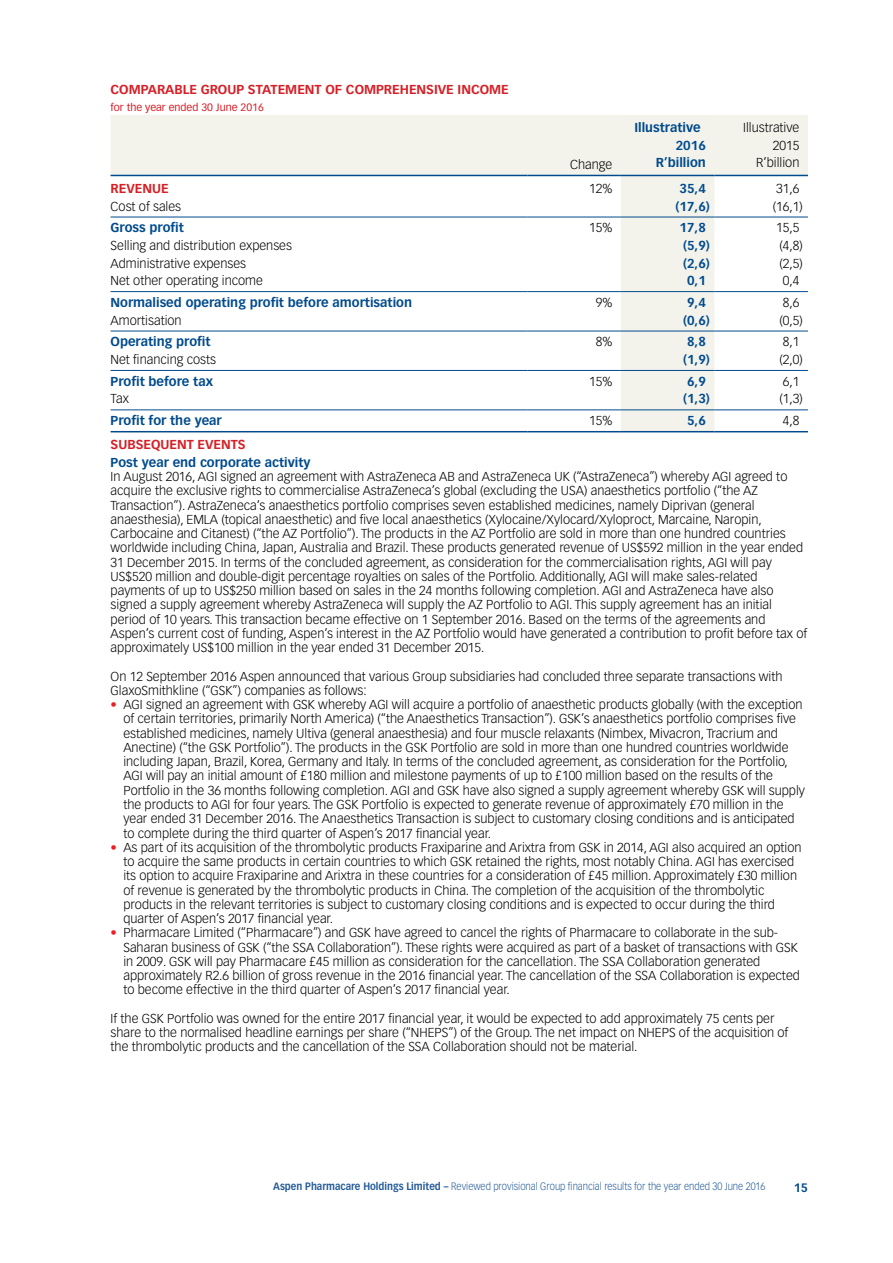
<style>
.page{position:relative;width:893px;height:1263px;background:#fff}
.page>*{position:absolute;margin:0;border:0;box-sizing:border-box;transform-origin:0 0}
.t1{font:300 12.75px/14.2px "Vectora LT Std";color:#000}
.t2{font:700 12.75px "Vectora LT Std";color:#004b8d}
.t3{font:700 12.75px "Vectora LT Std";color:#d61f26}
.t4{font:700 12px "Vectora LT Std";color:#004b8d}
.t5{font:300 10.5px "Vectora LT Std";color:#245b99;scale:.9 1}
.t6{font:10.5px "Vectora LT Std";color:#d61f26}
.s1{font-family:"Helvetica Neue LT Std";font-weight:500;color:#ed1d24}
.s2{font-weight:700}
</style>
<div class="page">
<svg style="left:111px;top:115px;width:697px;height:316px"></svg>
<div style="left:621px;top:115px;width:93px;height:60px;background:#f3f2eb"></div>
<hr style="left:111px;top:175px;width:416px;height:1px;background:#004b8d">
<hr style="left:527px;top:175px;width:94px;height:1px;background:#004b8d">
<hr style="left:621px;top:175px;width:93px;height:1px;background:#004b8d">
<hr style="left:714px;top:175px;width:94px;height:1px;background:#004b8d">
<hr style="left:111px;top:217px;width:416px;height:1px;background:#004b8d">
<hr style="left:527px;top:217px;width:94px;height:1px;background:#004b8d">
<hr style="left:621px;top:217px;width:93px;height:1px;background:#004b8d">
<hr style="left:714px;top:217px;width:94px;height:1px;background:#004b8d">
<hr style="left:111px;top:291px;width:416px;height:1px;background:#004b8d">
<hr style="left:527px;top:291px;width:94px;height:1px;background:#004b8d">
<hr style="left:621px;top:291px;width:93px;height:1px;background:#004b8d">
<hr style="left:714px;top:291px;width:94px;height:1px;background:#004b8d">
<hr style="left:111px;top:331px;width:416px;height:1px;background:#004b8d">
<hr style="left:527px;top:331px;width:94px;height:1px;background:#004b8d">
<hr style="left:621px;top:331px;width:93px;height:1px;background:#004b8d">
<hr style="left:714px;top:331px;width:94px;height:1px;background:#004b8d">
<hr style="left:111px;top:370px;width:416px;height:1px;background:#004b8d">
<hr style="left:527px;top:370px;width:94px;height:1px;background:#004b8d">
<hr style="left:621px;top:370px;width:93px;height:1px;background:#004b8d">
<hr style="left:714px;top:370px;width:94px;height:1px;background:#004b8d">
<hr style="left:111px;top:409px;width:416px;height:1px;background:#004b8d">
<hr style="left:527px;top:409px;width:94px;height:1px;background:#004b8d">
<hr style="left:621px;top:409px;width:93px;height:1px;background:#004b8d">
<hr style="left:714px;top:409px;width:94px;height:1px;background:#004b8d">
<hr style="left:111px;top:431px;width:416px;height:1px;background:#004b8d">
<hr style="left:527px;top:431px;width:94px;height:1px;background:#004b8d">
<hr style="left:621px;top:431px;width:93px;height:1px;background:#004b8d">
<hr style="left:714px;top:431px;width:94px;height:1px;background:#004b8d">
<p class="t3" style="left:111px;top:82px;width:400px">COMPARABLE GROUP STATEMENT OF COMPREHENSIVE INCOME</p>
<p class="t6" style="left:111px;top:101px;width:155px">for the year ended 30 June 2016</p>
<p class="t1" style="left:570px;top:158px;width:44px">Change</p>
<p class="t2" style="left:634px;top:120px;width:68px">Illustrative</p>
<p class="t2" style="left:676px;top:137px;width:32px">2016</p>
<p class="t2" style="left:656px;top:155px;width:52px">R’billion</p>
<p class="t1" style="left:743px;top:119px;width:58px;line-height:17.2px;text-align:right">Illustrative<br>2015<br>R’billion</p>
<p class="t3" style="left:111px;top:181px;width:60px">REVENUE</p>
<p class="t1" style="left:589px;top:182px;width:25px">12%</p>
<p class="t2" style="left:679px;top:181px;width:28px">35,4</p>
<p class="t1" style="left:776px;top:182px;width:25px">31,6</p>
<p class="t1" style="left:111px;top:199px;width:72px">Cost of sales</p>
<p class="t2" style="left:675px;top:198px;width:36px">(17,6)</p>
<p class="t1" style="left:773px;top:199px;width:31px">(16,1)</p>
<p class="t2" style="left:111px;top:220px;width:75px">Gross profit</p>
<p class="t1" style="left:589px;top:221px;width:25px">15%</p>
<p class="t2" style="left:679px;top:220px;width:28px">17,8</p>
<p class="t1" style="left:776px;top:221px;width:25px">15,5</p>
<p class="t1" style="left:111px;top:239px;width:183px">Selling and distribution expenses</p>
<p class="t2" style="left:683px;top:238px;width:28px">(5,9)</p>
<p class="t1" style="left:780px;top:239px;width:25px">(4,8)</p>
<p class="t1" style="left:111px;top:256px;width:137px">Administrative expenses</p>
<p class="t2" style="left:683px;top:255px;width:28px">(2,6)</p>
<p class="t1" style="left:780px;top:256px;width:25px">(2,5)</p>
<p class="t1" style="left:111px;top:274px;width:154px">Net other operating income</p>
<p class="t2" style="left:687px;top:273px;width:20px">0,1</p>
<p class="t1" style="left:783px;top:274px;width:18px">0,4</p>
<p class="t2" style="left:111px;top:295px;width:303px">Normalised operating profit before amortisation</p>
<p class="t1" style="left:596px;top:296px;width:18px">9%</p>
<p class="t2" style="left:687px;top:295px;width:20px">9,4</p>
<p class="t1" style="left:783px;top:296px;width:18px">8,6</p>
<p class="t1" style="left:111px;top:313px;width:73px">Amortisation</p>
<p class="t2" style="left:683px;top:312px;width:28px">(0,6)</p>
<p class="t1" style="left:780px;top:313px;width:25px">(0,5)</p>
<p class="t2" style="left:111px;top:334px;width:102px">Operating profit</p>
<p class="t1" style="left:596px;top:335px;width:18px">8%</p>
<p class="t2" style="left:687px;top:334px;width:20px">8,8</p>
<p class="t1" style="left:783px;top:335px;width:18px">8,1</p>
<p class="t1" style="left:111px;top:353px;width:107px">Net financing costs</p>
<p class="t2" style="left:683px;top:352px;width:28px">(1,9)</p>
<p class="t1" style="left:780px;top:353px;width:25px">(2,0)</p>
<p class="t2" style="left:111px;top:374px;width:104px">Profit before tax</p>
<p class="t1" style="left:589px;top:374px;width:25px">15%</p>
<p class="t2" style="left:687px;top:374px;width:20px">6,9</p>
<p class="t1" style="left:783px;top:374px;width:18px">6,1</p>
<p class="t1" style="left:111px;top:392px;width:20px">Tax</p>
<p class="t2" style="left:683px;top:391px;width:28px">(1,3)</p>
<p class="t1" style="left:780px;top:392px;width:25px">(1,3)</p>
<p class="t2" style="left:111px;top:413px;width:113px">Profit for the year</p>
<p class="t1" style="left:589px;top:414px;width:25px">15%</p>
<p class="t2" style="left:687px;top:413px;width:20px">5,6</p>
<p class="t1" style="left:783px;top:414px;width:18px">4,8</p>
<p class="t3" style="left:111px;top:437px;width:137px">SUBSEQUENT EVENTS</p>
<p class="t2" style="left:111px;top:455px;width:201px">Post year end corporate activity</p>
<p class="t1" style="left:111px;top:470px;width:698px">In August 2016, AGI signed an agreement with AstraZeneca AB and AstraZeneca UK (“AstraZeneca”) whereby AGI agreed to acquire the exclusive rights to commercialise AstraZeneca’s global (excluding the USA) anaesthetics portfolio (“the AZ Transaction”). AstraZeneca’s anaesthetics portfolio comprises seven established medicines, namely Diprivan (general anaesthesia), EMLA (topical anaesthetic) and five local anaesthetics (Xylocaine/Xylocard/Xyloproct, Marcaine, Naropin, Carbocaine and Citanest) (“the AZ Portfolio”). The products in the AZ Portfolio are sold in more than one hundred countries worldwide including China, Japan, Australia and Brazil. These products generated revenue of US$592 million in the year ended 31 December 2015. In terms of the concluded agreement, as consideration for the commercialisation rights, AGI will pay US$520 million and double-digit percentage royalties on sales of the Portfolio. Additionally, AGI will make sales-related payments of up to US$250 million based on sales in the 24 months following completion. AGI and AstraZeneca have also signed a supply agreement whereby AstraZeneca will supply the AZ Portfolio to AGI. This supply agreement has an initial period of 10 years. This transaction became effective on 1 September 2016. Based on the terms of the agreements and Aspen’s current cost of funding, Aspen’s interest in the AZ Portfolio would have generated a contribution to profit before tax of approximately US$100 million in the year ended 31 December 2015.</p>
<p class="t1" style="left:111px;top:669px;width:673px">On 12 September 2016 Aspen announced that various Group subsidiaries had concluded three separate transactions with<br>GlaxoSmithkline (“GSK”) companies as follows:</p>
<p class="t1" style="left:123px;top:698px;width:683px;text-indent:-13px"><span class="s1">•</span> AGI signed an agreement with GSK whereby AGI will acquire a portfolio of anaesthetic products globally (with the exception of certain territories, primarily North America) (“the Anaesthetics Transaction”). GSK’s anaesthetics portfolio comprises five established medicines, namely Ultiva (general anaesthesia) and four muscle relaxants (Nimbex, Mivacron, Tracrium and Anectine) (“the GSK Portfolio”). The products in the GSK Portfolio are sold in more than one hundred countries worldwide including Japan, Brazil, Korea, Germany and Italy. In terms of the concluded agreement, as consideration for the Portfolio, AGI will pay an initial amount of £180 million and milestone payments of up to £100 million based on the results of the Portfolio in the 36 months following completion. AGI and GSK have also signed a supply agreement whereby GSK will supply the products to AGI for four years. The GSK Portfolio is expected to generate revenue of approximately £70 million in the year ended 31 December 2016. The Anaesthetics Transaction is subject to customary closing conditions and is anticipated to complete during the third quarter of Aspen’s 2017 financial year.</p>
<p class="t1" style="left:123px;top:840px;width:680px;text-indent:-13px"><span class="s1">•</span> As part of its acquisition of the thrombolytic products Fraxiparine and Arixtra from GSK in 2014, AGI also acquired an option to acquire the same products in certain countries to which GSK retained the rights, most notably China. AGI has exercised its option to acquire Fraxiparine and Arixtra in these countries for a consideration of £45 million. Approximately £30 million of revenue is generated by the thrombolytic products in China. The completion of the acquisition of the thrombolytic products in the relevant territories is subject to customary closing conditions and is expected to occur during the third quarter of Aspen’s 2017 financial year.</p>
<p class="t1" style="left:123px;top:926px;width:678px;text-indent:-13px"><span class="s1">•</span> Pharmacare Limited (“Pharmacare”) and GSK have agreed to cancel the rights of Pharmacare to collaborate in the sub-Saharan business of GSK (“the SSA Collaboration”). These rights were acquired as part of a basket of transactions with GSK in 2009. GSK will pay Pharmacare £45 million as consideration for the cancellation. The SSA Collaboration generated approximately R2.6 billion of gross revenue in the 2016 financial year. The cancellation of the SSA Collaboration is expected to become effective in the third quarter of Aspen’s 2017 financial year.</p>
<p class="t1" style="left:111px;top:1011px;width:679px">If the GSK Portfolio was owned for the entire 2017 financial year, it would be expected to add approximately 75 cents per share to the normalised headline earnings per share (“NHEPS”) of the Group. The net impact on NHEPS of the acquisition of the thrombolytic products and the cancellation of the SSA Collaboration should not be material.</p>
<p class="t5" style="left:273px;top:1180px;width:548px"><span class="s2">Aspen Pharmacare Holdings Limited –</span> Reviewed provisional Group financial results for the year ended 30 June 2016</p>
<p class="t4" style="left:794px;top:1180px;width:16px">15</p>
</div>
